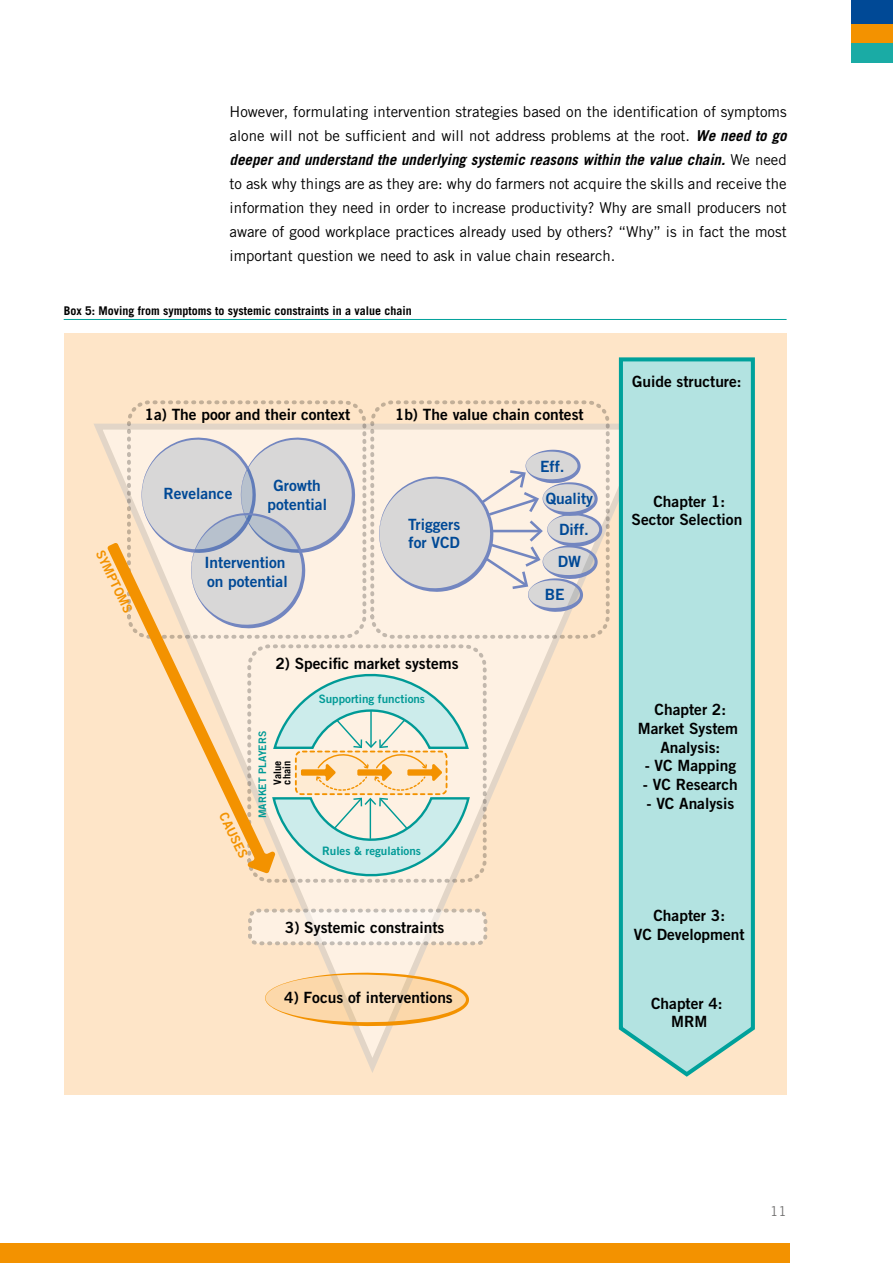
<style>
.page{position:relative;width:893px;height:1263px;background:#fff}
.page>*{position:absolute;margin:0;border:0;box-sizing:border-box;transform-origin:0 0}
.t1{font:15.45px/18.6px "Trade Gothic LT Std Bd 2";color:#000;text-align:center}
.t2{font:15.45px/18.6px "Trade Gothic LT Std Bd 2";color:#004996}
.t3{font:15px/24px "Trade Gothic LT Std";color:#000;text-align:justify}
.t4{font:13.5px "Trade Gothic LT Std";color:#706f6f}
.t5{font:12.9px "Trade Gothic LT Std Bd 2";color:#f39200}
.t6{font:700 12px "Trade Gothic LT Std";color:#000}
.t7{font:11.7px "Trade Gothic LT Std Bd 2";color:#009a96}
.t8{font:10.35px "Trade Gothic LT Std Bd 2";color:#009a96}
.t9{font:700 10.35px/9.3px "Trade Gothic LT Std";color:#000}
.s1{font-weight:700;font-style:italic}
</style>
<div class="page">
<div style="left:0;top:1243px;width:790px;height:20px;background:#f39200"></div>
<div style="left:850px;top:43px;width:43px;height:20px;background:#1aaba5"></div>
<div style="left:850px;top:23px;width:43px;height:20px;background:#f39200"></div>
<div style="left:850px;top:0;width:43px;height:23px;background:#004996"></div>
<div style="left:64px;top:334px;width:723px;height:761px;background:#fee5c8"></div>
<hr style="left:64px;top:319px;width:723px;height:1px;background:#00a19b">
<svg style="left:94px;top:424px;width:523px;height:649px"></svg>
<svg style="left:129px;top:402px;width:235px;height:235px"></svg>
<div style="left:127px;top:400px;width:239px;height:239px;border:4px dashed #878787;border-radius:20px"></div>
<svg style="left:249px;top:646px;width:236px;height:235px;background:#fceedf"></svg>
<div style="left:247px;top:644px;width:240px;height:239px;border:4px dashed #878787;border-radius:20px"></div>
<div style="left:250px;top:910px;width:235px;height:33px;background:linear-gradient(to right,#fdf3e9,#fdf4ea);border-radius:8px"></div>
<div style="left:248px;top:909px;width:239px;height:36px;border:4px dashed #878787;border-radius:8px"></div>
<svg style="left:372px;top:402px;width:236px;height:235px;fill:#fef1e3"></svg>
<div style="left:370px;top:400px;width:240px;height:239px;border:4px dashed #878787;border-radius:20px"></div>
<svg style="left:617px;top:357px;width:138px;height:720px;background:#b6e2de"></svg>
<svg style="left:265px;top:972px;width:204px;height:54px"></svg>
<svg style="left:141px;top:437px;width:214px;height:192px;background:#d9d6d7"></svg>
<svg style="left:271px;top:666px;width:200px;height:218px;background:#dbe3d4"></svg>
<svg style="left:107px;top:543px;width:169px;height:330px"></svg>
<svg style="left:379px;top:450px;width:223px;height:162px;background:#e0dbd9"></svg>
<p class="t3" style="left:230px;top:100px;width:559px">However, formulating intervention strategies based on the identification of symptoms alone will not be sufficient and will not address problems at the root. <span class="s1">We need to go deeper and understand the underlying systemic reasons within the value chain.</span> We need to ask why things are as they are: why do farmers not acquire the skills and receive the information they need in order to increase productivity? Why are small producers not aware of good workplace practices already used by others? “Why” is in fact the most important question we need to ask in value chain research.</p>
<p class="t6" style="left:64px;top:303px;width:349px">Box 5: Moving from symptoms to systemic constraints in a value chain</p>
<p class="t1" style="left:145px;top:405px;width:207px">1a) The poor and their context</p>
<p class="t5" style="left:106px;top:547px;width:70px;rotate:64deg">SYMPTOMS</p>
<p class="t2" style="left:163px;top:484px;width:71px">Revelance</p>
<p class="t2" style="left:267px;top:476px;width:61px;text-align:center">Growth potential</p>
<p class="t2" style="left:204px;top:553px;width:85px">Intervention on potential</p>
<p class="t1" style="left:395px;top:405px;width:190px">1b) The value chain contest</p>
<p class="t2" style="left:408px;top:514px;width:54px">Triggers for VCD</p>
<p class="t2" style="left:540px;top:457px;width:26px">Eff.</p>
<p class="t2" style="left:546px;top:488px;width:49px">Quality</p>
<p class="t2" style="left:559px;top:519px;width:31px">Diff.</p>
<p class="t2" style="left:558px;top:552px;width:25px">DW</p>
<p class="t2" style="left:545px;top:584px;width:21px">BE</p>
<p class="t1" style="left:275px;top:654px;width:185px">2) Specific market systems</p>
<p class="t7" style="left:319px;top:692px;width:108px">Supporting functions</p>
<p class="t5" style="left:230px;top:810px;width:50px;rotate:64deg">CAUSES</p>
<p class="t8" style="left:256px;top:818px;width:89px;rotate:-90deg">MARKET PLAYERS</p>
<p class="t9" style="left:273px;top:785px;width:25px;rotate:-90deg">Value chain</p>
<p class="t7" style="left:322px;top:843px;width:100px">Rules &amp; regulations</p>
<p class="t1" style="left:285px;top:918px;width:161px">3) Systemic constraints</p>
<p class="t1" style="left:284px;top:988px;width:170px">4) Focus of interventions</p>
<p class="t1" style="left:632px;top:372px;width:111px">Guide structure:</p>
<p class="t1" style="left:631px;top:491px;width:112px">Chapter 1:<br>Sector Selection</p>
<p class="t1" style="left:638px;top:700px;width:102px">Chapter 2:<br>Market System<br>Analysis:</p>
<p class="t1" style="left:645px;top:756px;width:93px">- VC Mapping</p>
<p class="t1" style="left:643px;top:775px;width:96px">- VC Research</p>
<p class="t1" style="left:646px;top:793px;width:89px">- VC Analysis</p>
<p class="t1" style="left:634px;top:906px;width:112px">Chapter 3:<br>VC Development</p>
<p class="t1" style="left:651px;top:993px;width:73px">Chapter 4:<br>MRM</p>
<p class="t4" style="left:770px;top:1202px;width:18px">11</p>
</div>
